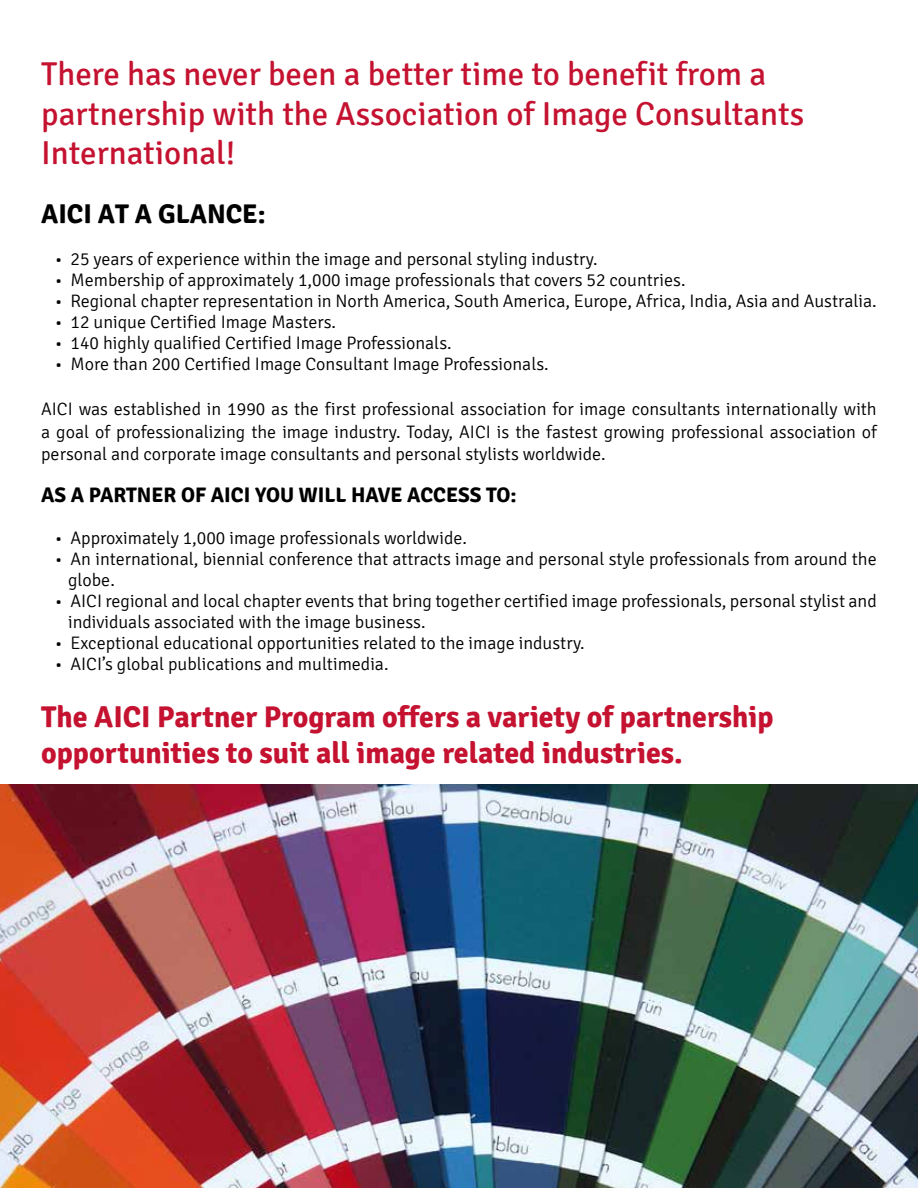
<style>
.page{position:relative;width:918px;height:1188px;background:#fff}
.page>*{position:absolute;margin:0;border:0;box-sizing:border-box;transform-origin:0 0}
.t1{font:33px/39.6px "Signika";color:#c41230}
.t2{font:700 30px/36px "Signika";color:#c41230}
.t3{font:700 27px "Signika";color:#000}
.t4{font:700 21px "Signika";color:#000}
.t5{font:300 18px/22.5px "Signika";color:#000}
</style>
<div class="page">
<img style="left:0;top:784px;width:918px;height:404px">
<h1 class="t1" style="left:41px;top:55px;width:764px">There has never been a better time to benefit from a partnership with the Association of Image Consultants<br>International!</h1>
<h3 class="t3" style="left:41px;top:198px;width:226px">AICI AT A GLANCE:</h3>
<p class="t5" style="left:55px;top:248px;width:544px">• 25 years of experience within the image and personal styling industry.</p>
<p class="t5" style="left:55px;top:269px;width:632px">• Membership of approximately 1,000 image professionals that covers 52 countries.</p>
<p class="t5" style="left:55px;top:290px;width:824px">• Regional chapter representation in North America, South America, Europe, Africa, India, Asia and Australia.</p>
<p class="t5" style="left:55px;top:311px;width:283px">• 12 unique Certified Image Masters.</p>
<p class="t5" style="left:55px;top:332px;width:399px">• 140 highly qualified Certified Image Professionals.</p>
<p class="t5" style="left:55px;top:353px;width:496px">• More than 200 Certified Image Consultant Image Professionals.</p>
<p class="t5" style="left:41px;top:398px;width:837px;text-align:justify">AICI was established in 1990 as the first professional association for image consultants internationally with a goal of professionalizing the image industry. Today, AICI is the fastest growing professional association of personal and corporate image consultants and personal stylists worldwide.</p>
<p class="t4" style="left:41px;top:482px;width:477px">AS A PARTNER OF AICI YOU WILL HAVE ACCESS TO:</p>
<p class="t5" style="left:55px;top:527px;width:414px">• Approximately 1,000 image professionals worldwide.</p>
<p class="t5" style="left:68px;top:549px;width:810px;line-height:21px;text-indent:-14px">• An international, biennial conference that attracts image and personal style professionals from around the globe.</p>
<p class="t5" style="left:68px;top:591px;width:810px;line-height:21px;text-indent:-14px">• AICI regional and local chapter events that bring together certified image professionals, personal stylist and individuals associated with the image business.</p>
<p class="t5" style="left:55px;top:632px;width:532px">• Exceptional educational opportunities related to the image industry.</p>
<p class="t5" style="left:55px;top:653px;width:335px">• AICI’s global publications and multimedia.</p>
<h2 class="t2" style="left:41px;top:699px;width:734px">The AICI Partner Program offers a variety of partnership opportunities to suit all image related industries.</h2>
</div>
